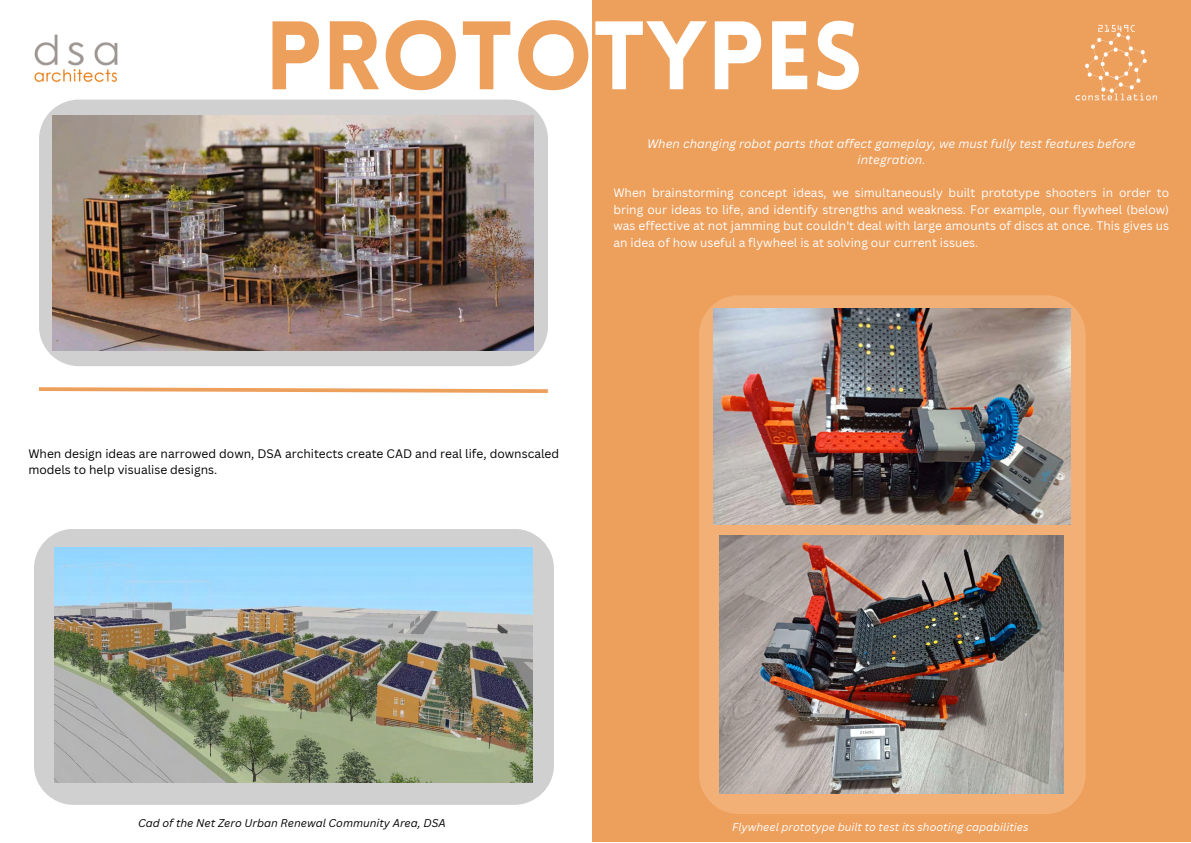
<style>
.page{position:relative;width:1191px;height:843px;background:#fff}
.page>*{position:absolute;margin:0;border:0;box-sizing:border-box;transform-origin:0 0}
.t1{font:900 95px "Lovelo";color:#ed9f5c}
.t2{font:12px/16.5px "Canva Sans";color:#fff;text-align:justify}
.t3{font:12px/16.5px "Canva Sans";color:#000}
.t4{font:italic 12px/16.5px "Canva Sans";color:#fff;text-align:center}
.t5{font:italic 10.9px "Canva Sans";color:#fff}
.t6{font:italic 10.9px "Canva Sans";color:#000}
.s1{color:#fff}
</style>
<div class="page">
<div style="left:592px;top:0;width:598px;height:841px;background:#ed9f5c"></div>
<img style="left:34px;top:34px;width:94px;height:66px">
<img style="left:1075px;top:24px;width:83px;height:77px">
<div style="left:34px;top:528px;width:520px;height:276px;background:#d0d0d0;border-radius:40px"></div>
<svg style="left:39px;top:100px;width:508px;height:266px;fill:#d0d0d0"></svg>
<img style="left:53px;top:115px;width:481px;height:235px">
<div style="left:699px;top:295px;width:385px;height:518px;background:#f3b076;border-radius:40px"></div>
<img style="left:713px;top:308px;width:357px;height:216px">
<img style="left:719px;top:535px;width:344px;height:258px">
<img style="left:54px;top:547px;width:479px;height:234px">
<svg style="left:39px;top:387px;width:509px;height:6px"></svg>
<h1 class="t1" style="left:265px;top:18px;width:599px">PROTO<span class="s1">TYPES</span></h1>
<p class="t4" style="left:647px;top:135px;width:490px">When changing robot parts that affect gameplay, we must fully test features before integration.</p>
<p class="t2" style="left:613px;top:184px;width:557px">When brainstorming concept ideas, we simultaneously built prototype shooters in order to bring our ideas to life, and identify strengths and weakness. For example, our flywheel (below) was effective at not jamming but couldn't deal with large amounts of discs at once. This gives us an idea of how useful a flywheel is at solving our current issues.</p>
<p class="t3" style="left:28px;top:445px;width:532px">When design ideas are narrowed down, DSA architects create CAD and real life, downscaled models to help visualise designs.</p>
<p class="t6" style="left:138px;top:815px;width:309px">Cad of the Net Zero Urban Renewal Community Area, DSA</p>
<p class="t5" style="left:732px;top:819px;width:298px">Flywheel prototype built to test its shooting capabilities</p>
</div>
